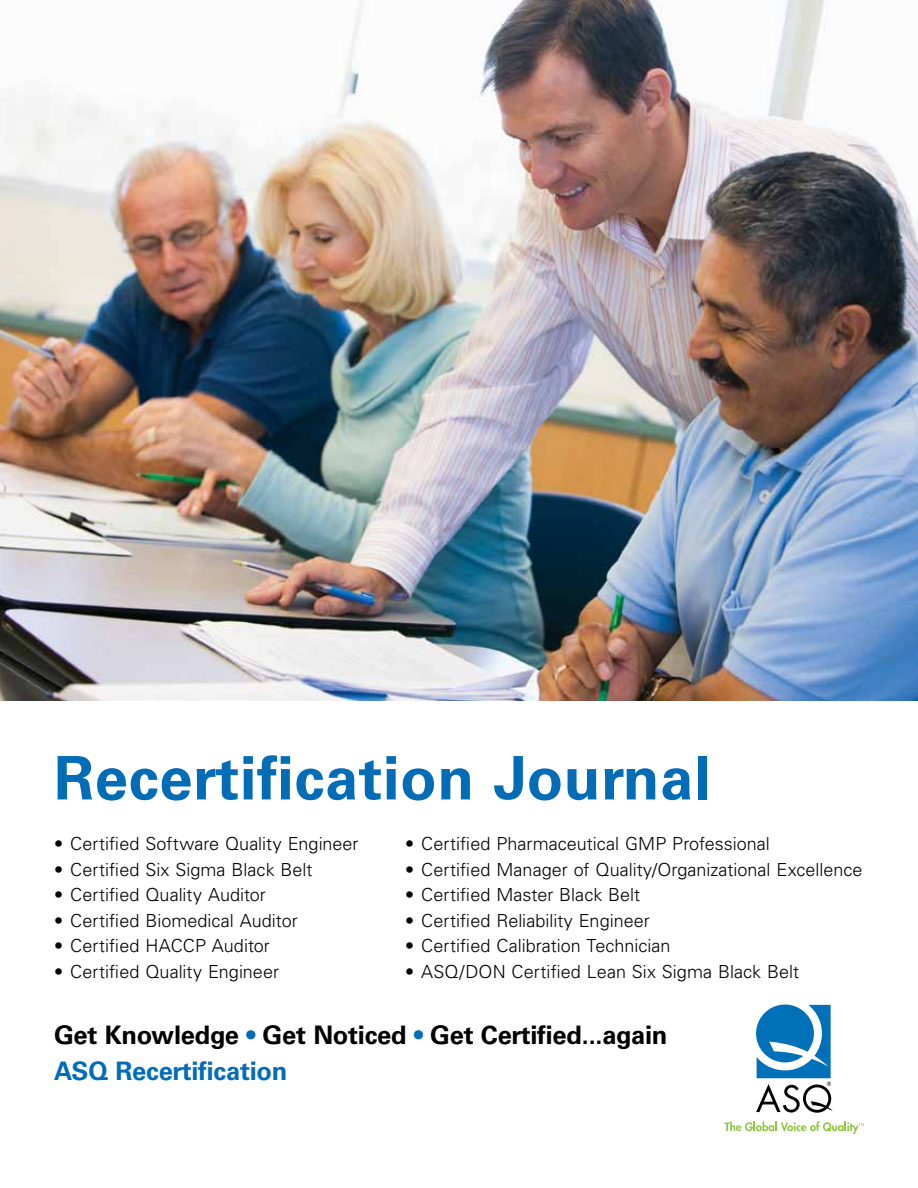
<style>
.page{position:relative;width:918px;height:1188px;background:#fff}
.page>*{position:absolute;margin:0;border:0;box-sizing:border-box;transform-origin:0 0}
.t1{font:700 60px "Univers LT Std";letter-spacing:.01em;color:#036cb6}
.t2{font:700 25.5px/36px "Univers LT Std";letter-spacing:-.01em;color:#000}
.t3{font:300 18px "Univers LT Std";letter-spacing:.005em;color:#000}
.s1{color:#036cb6}
</style>
<div class="page">
<svg style="left:756px;top:1005px;width:77px;height:108px"></svg>
<svg style="left:725px;top:1121px;width:139px;height:13px"></svg>
<img style="left:0;top:0;width:918px;height:700px">
<h1 class="t1" style="left:54px;top:743px;width:658px">Recertification Journal</h1>
<p class="t3" style="left:54px;top:833px;width:306px">• Certified Software Quality Engineer</p>
<p class="t3" style="left:54px;top:858px;width:260px">• Certified Six Sigma Black Belt</p>
<p class="t3" style="left:54px;top:884px;width:213px">• Certified Quality Auditor</p>
<p class="t3" style="left:54px;top:909px;width:245px">• Certified Biomedical Auditor</p>
<p class="t3" style="left:54px;top:935px;width:217px">• Certified HACCP Auditor</p>
<p class="t3" style="left:54px;top:960px;width:227px">• Certified Quality Engineer</p>
<p class="t3" style="left:405px;top:833px;width:366px">• Certified Pharmaceutical GMP Professional</p>
<p class="t3" style="left:405px;top:858px;width:459px">• Certified Manager of Quality/Organizational Excellence</p>
<p class="t3" style="left:405px;top:884px;width:237px">• Certified Master Black Belt</p>
<p class="t3" style="left:405px;top:909px;width:246px">• Certified Reliability Engineer</p>
<p class="t3" style="left:405px;top:935px;width:267px">• Certified Calibration Technician</p>
<p class="t3" style="left:405px;top:960px;width:396px">• ASQ/DON Certified Lean Six Sigma Black Belt</p>
<h2 class="t2" style="left:54px;top:1018px;width:615px">Get Knowledge <span class="s1">•</span> Get Noticed <span class="s1">•</span> Get Certified...again<br><span class="s1">ASQ Recertification</span></h2>
</div>
